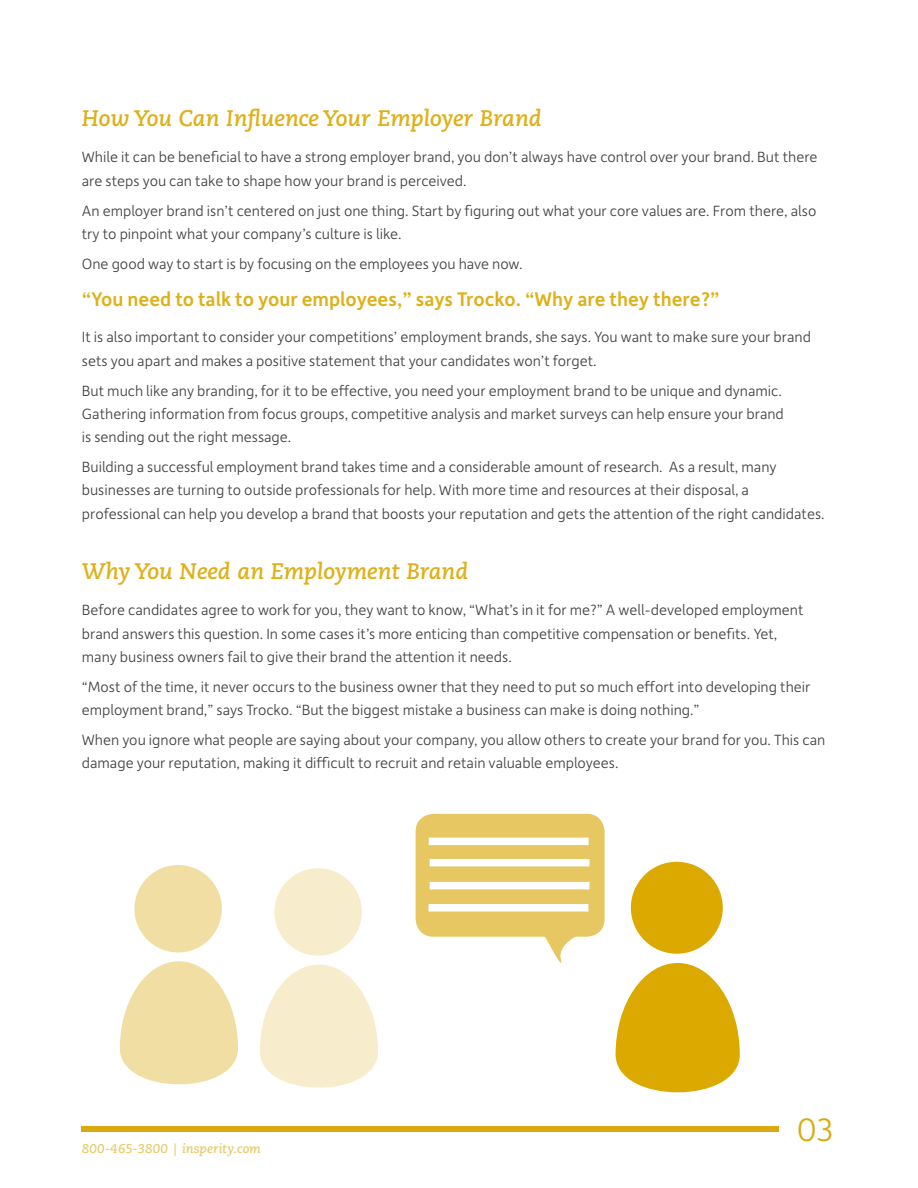
<style>
.page{position:relative;width:918px;height:1188px;background:#fff}
.page>*{position:absolute;margin:0;border:0;box-sizing:border-box;transform-origin:0 0}
.t1{font:300 34.5px "Depot New";color:#daa90d}
.t2{font:italic 700 22.5px "Caecilia LT Std";color:#deb11a}
.t3{font:500 21px "Depot New";color:#deb11a}
.t4{font:300 15.75px/23.2px "Depot New";color:#414042}
.t5{font:italic 700 12.75px "Caecilia LT Std";letter-spacing:.01em;color:#e9cb6e}
</style>
<div class="page">
<div style="left:82px;top:1127px;width:697px;height:5px;background:#daa90d"></div>
<div style="left:134px;top:865px;width:88px;height:87px;background:#f1dea3;border-radius:50%"></div>
<svg style="left:120px;top:961px;width:118px;height:124px"></svg>
<div style="left:274px;top:868px;width:88px;height:88px;background:#f7edcc;border-radius:50%"></div>
<svg style="left:260px;top:965px;width:118px;height:123px"></svg>
<div style="left:631px;top:862px;width:92px;height:92px;background:#dba900;border-radius:50%"></div>
<svg style="left:616px;top:963px;width:124px;height:130px"></svg>
<div style="left:416px;top:814px;width:189px;height:123px;background:#e7c762;border-radius:18px"></div>
<svg style="left:543px;top:936px;width:39px;height:27px"></svg>
<div style="left:429px;top:838px;width:160px;height:7px;background:#fff"></div>
<div style="left:430px;top:859px;width:159px;height:7px;background:#fff"></div>
<div style="left:430px;top:882px;width:159px;height:7px;background:#fff"></div>
<div style="left:429px;top:904px;width:159px;height:8px;background:#fff"></div>
<h2 class="t2" style="left:82px;top:105px;width:461px">How You Can Influence Your Employer Brand</h2>
<p class="t4" style="left:82px;top:145px;width:737px">While it can be beneficial to have a strong employer brand, you don’t always have control over your brand. But there are steps you can take to shape how your brand is perceived.</p>
<p class="t4" style="left:82px;top:198px;width:736px">An employer brand isn’t centered on just one thing. Start by figuring out what your core values are. From there, also try to pinpoint what your company’s culture is like.</p>
<p class="t4" style="left:82px;top:251px;width:442px">One good way to start is by focusing on the employees you have now.</p>
<h3 class="t3" style="left:82px;top:285px;width:639px">“You need to talk to your employees,” says Trocko. “Why are they there?”</h3>
<p class="t4" style="left:82px;top:325px;width:731px">It is also important to consider your competitions’ employment brands, she says. You want to make sure your brand sets you apart and makes a positive statement that your candidates won’t forget.</p>
<p class="t4" style="left:82px;top:378px;width:704px">But much like any branding, for it to be effective, you need your employment brand to be unique and dynamic.<br>Gathering information from focus groups, competitive analysis and market surveys can help ensure your brand is sending out the right message.</p>
<p class="t4" style="left:82px;top:455px;width:744px">Building a successful employment brand takes time and a considerable amount of research. As a result, many businesses are turning to outside professionals for help. With more time and resources at their disposal, a professional can help you develop a brand that boosts your reputation and gets the attention of the right candidates.</p>
<h2 class="t2" style="left:82px;top:558px;width:388px">Why You Need an Employment Brand</h2>
<p class="t4" style="left:82px;top:598px;width:723px">Before candidates agree to work for you, they want to know, “What’s in it for me?” A well-developed employment brand answers this question. In some cases it’s more enticing than competitive compensation or benefits. Yet, many business owners fail to give their brand the attention it needs.</p>
<p class="t4" style="left:82px;top:674px;width:730px">“Most of the time, it never occurs to the business owner that they need to put so much effort into developing their employment brand,” says Trocko. “But the biggest mistake a business can make is doing nothing.”</p>
<p class="t4" style="left:82px;top:728px;width:745px">When you ignore what people are saying about your company, you allow others to create your brand for you. This can damage your reputation, making it difficult to recruit and retain valuable employees.</p>
<p class="t5" style="left:82px;top:1141px;width:181px">800-465-3800 | insperity.com</p>
<h1 class="t1" style="left:797px;top:1107px;width:38px">03</h1>
</div>
